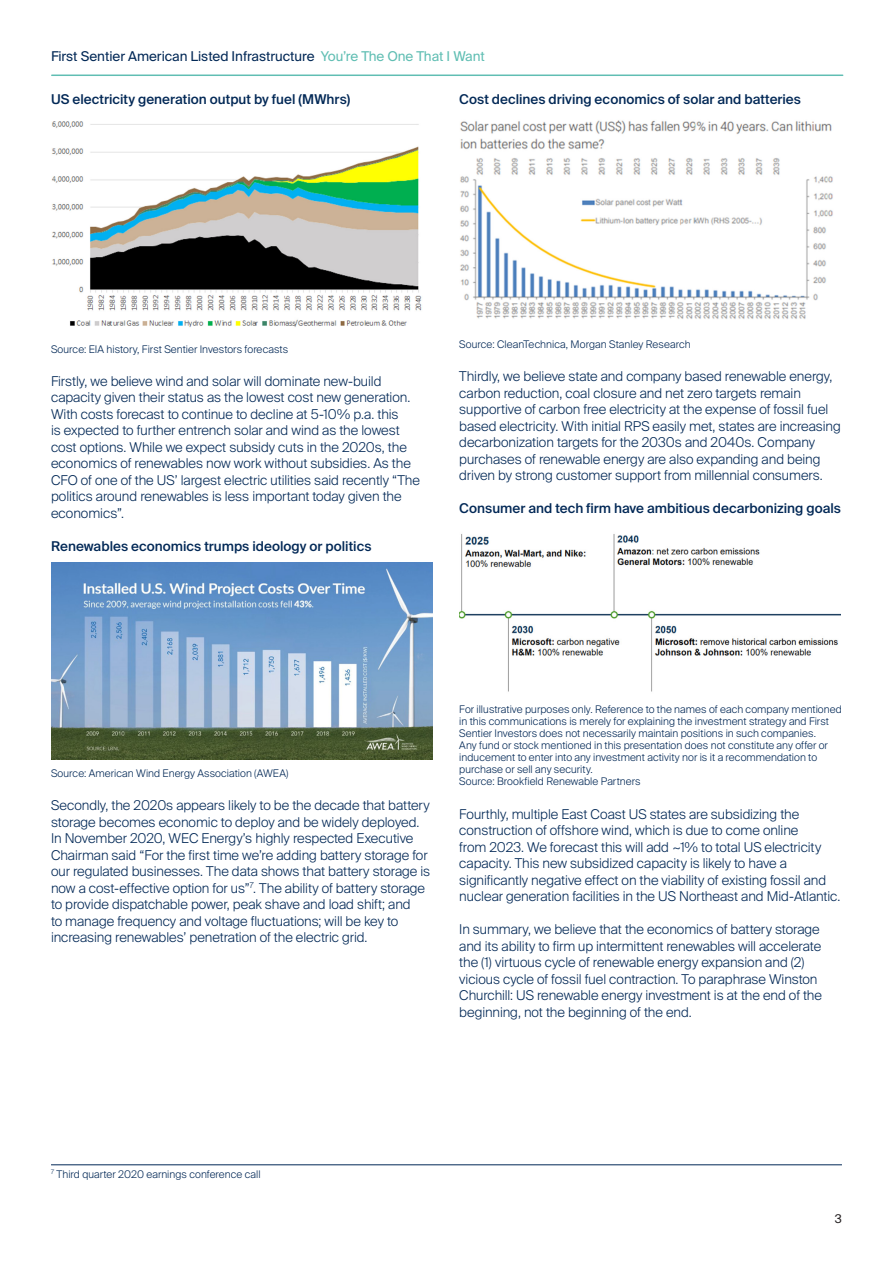
<style>
.page{position:relative;width:893px;height:1263px;background:#fff}
.page>*{position:absolute;margin:0;border:0;box-sizing:border-box;transform-origin:0 0}
.t1{font:300 13.5px/16.5px "Suisse Intl";color:#022856}
.t2{font:500 13.5px "Suisse Intl";color:#022856}
.t3{font:13.5px "Suisse Intl";letter-spacing:-.005em;color:#022856}
.t4{font:12px "Suisse Intl";color:#231f20}
.t5{font:300 10.5px/12px "Suisse Intl";letter-spacing:.005em;color:#022856}
.s1{color:#60beb3}
</style>
<div class="page">
<hr style="left:52px;top:75px;width:791px;height:1px;background:#60beb3">
<img style="left:51px;top:121px;width:371px;height:206px">
<img style="left:51px;top:562px;width:381px;height:197px">
<img style="left:460px;top:120px;width:373px;height:199px">
<img style="left:459px;top:534px;width:381px;height:158px">
<hr style="left:51px;top:1164px;width:791px;height:1px;background:#022856">
<p class="t3" style="left:51px;top:49px;width:435px">First Sentier American Listed Infrastructure <span class="s1">You’re The One That I Want</span></p>
<p class="t2" style="left:51px;top:91px;width:301px">US electricity generation output by fuel (MWhrs)</p>
<p class="t2" style="left:459px;top:91px;width:343px">Cost declines driving economics of solar and batteries</p>
<p class="t5" style="left:51px;top:343px;width:239px">Source: EIA history, First Sentier Investors forecasts</p>
<p class="t1" style="left:51px;top:373px;width:370px">Firstly, we believe wind and solar will dominate new-build capacity given their status as the lowest cost new generation.<br>With costs forecast to continue to decline at 5-10% p.a. this<br>is expected to further entrench solar and wind as the lowest cost options. While we expect subsidy cuts in the 2020s, the economics of renewables now work without subsidies. As the CFO of one of the US’ largest electric utilities said recently “The politics around renewables is less important today given the economics”.</p>
<p class="t2" style="left:51px;top:538px;width:322px">Renewables economics trumps ideology or politics</p>
<p class="t5" style="left:459px;top:338px;width:233px">Source: CleanTechnica, Morgan Stanley Research</p>
<p class="t1" style="left:459px;top:368px;width:383px">Thirdly, we believe state and company based renewable energy, carbon reduction, coal closure and net zero targets remain supportive of carbon free electricity at the expense of fossil fuel based electricity. With initial RPS easily met, states are increasing decarbonization targets for the 2030s and 2040s. Company purchases of renewable energy are also expanding and being driven by strong customer support from millennial consumers.</p>
<p class="t2" style="left:459px;top:501px;width:383px">Consumer and tech firm have ambitious decarbonizing goals</p>
<p class="t5" style="left:51px;top:767px;width:239px">Source: American Wind Energy Association (AWEA)</p>
<p class="t1" style="left:51px;top:797px;width:381px">Secondly, the 2020s appears likely to be the decade that battery storage becomes economic to deploy and be widely deployed.<br>In November 2020, WEC Energy’s highly respected Executive Chairman said “For the first time we’re adding battery storage for our regulated businesses. The data shows that battery storage is now a cost-effective option for us”<sup>7</sup>. The ability of battery storage to provide dispatchable power, peak shave and load shift; and<br>to manage frequency and voltage fluctuations; will be key to increasing renewables’ penetration of the electric grid.</p>
<p class="t5" style="left:459px;top:704px;width:384px">For illustrative purposes only. Reference to the names of each company mentioned in this communications is merely for explaining the investment strategy and First Sentier Investors does not necessarily maintain positions in such companies.<br>Any fund or stock mentioned in this presentation does not constitute any offer or inducement to enter into any investment activity nor is it a recommendation to purchase or sell any security.<br>Source: Brookfield Renewable Partners</p>
<p class="t1" style="left:459px;top:806px;width:383px">Fourthly, multiple East Coast US states are subsidizing the construction of offshore wind, which is due to come online<br>from 2023. We forecast this will add ~1% to total US electricity capacity. This new subsidized capacity is likely to have a significantly negative effect on the viability of existing fossil and nuclear generation facilities in the US Northeast and Mid-Atlantic.</p>
<p class="t1" style="left:459px;top:921px;width:364px">In summary, we believe that the economics of battery storage and its ability to firm up intermittent renewables will accelerate the (1) virtuous cycle of renewable energy expansion and (2) vicious cycle of fossil fuel contraction. To paraphrase Winston Churchill: US renewable energy investment is at the end of the beginning, not the beginning of the end.</p>
<p class="t5" style="left:51px;top:1168px;width:211px"><sup>7</sup> Third quarter 2020 earnings conference call</p>
<p class="t4" style="left:835px;top:1211px;width:9px">3</p>
</div>
